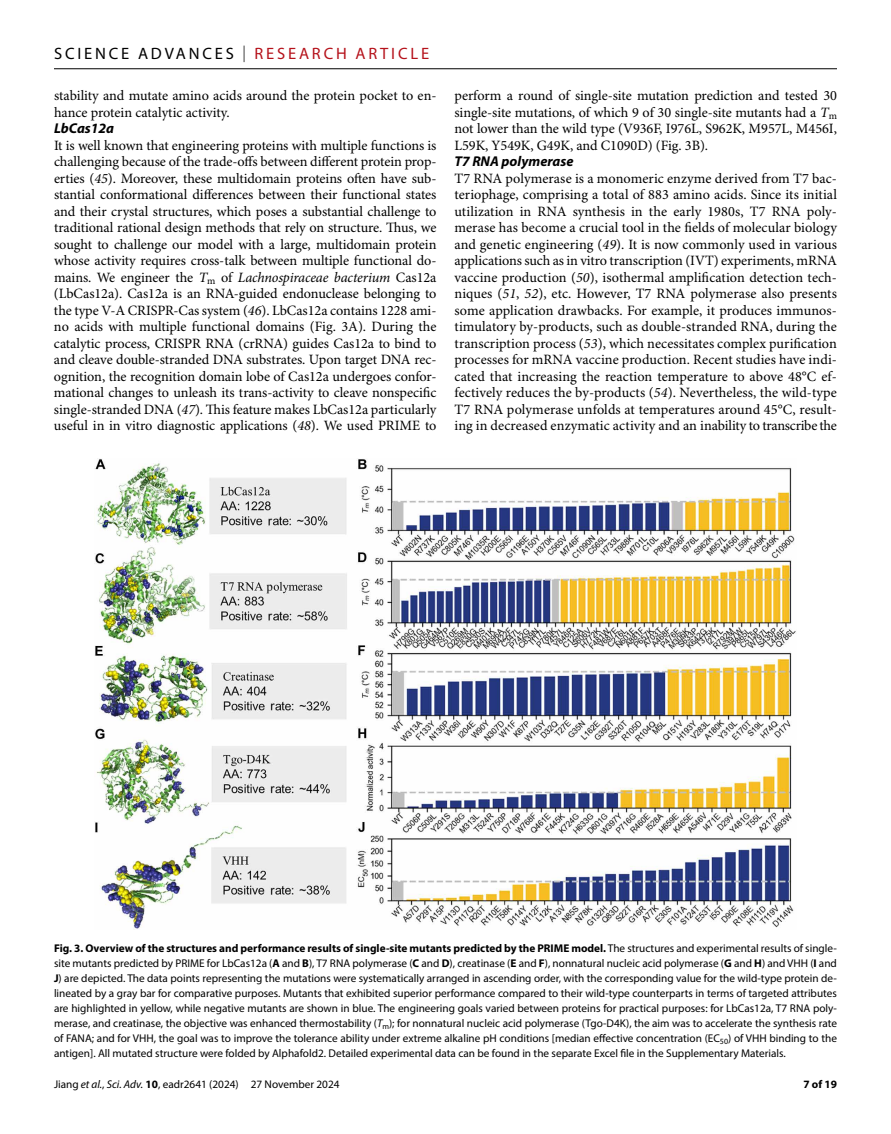
<style>
.page{position:relative;width:891px;height:1134px;background:#fff}
.page>*{position:absolute;margin:0;border:0;box-sizing:border-box;transform-origin:0 0}
.t1{font:16.5px "Myriad Pro";letter-spacing:.17em;color:#000}
.t2{font:14.25px/16.5px "Minion Pro";letter-spacing:-.005em;color:#000;text-align:justify}
.t3{font:italic 700 14.25px "Myriad Pro";color:#000}
.t4{font:11.25px/15px "Myriad Pro";color:#000}
.t5{font:700 11.25px "Myriad Pro";color:#000}
.s1{font-weight:300}
.s2{color:#b5121b}
.s3{font-style:italic}
.s4{font-weight:700}
</style>
<div class="page">
<hr style="left:54px;top:68px;width:783px;height:1px;background:#000">
<img style="left:94px;top:459px;width:702px;height:470px">
<p class="t1" style="left:54px;top:44px;width:376px">Scien ce Advan ces <span class="s1">|</span> <span class="s2">Resear ch Ar ticle</span></p>
<p class="t2" style="left:54px;top:88px;width:384px">stability and mutate amino acids around the protein pocket to en&shy;hance protein catalytic activity.</p>
<p class="t3" style="left:54px;top:119px;width:62px">LbCas12a</p>
<p class="t2" style="left:54px;top:138px;width:384px">It is well known that engineering proteins with multiple functions is challenging because of the trade-offs between different protein prop&shy;erties (<span class="s3">45</span>). Moreover, these multidomain proteins often have sub&shy;stantial conformational differences between their functional states and their crystal structures, which poses a substantial challenge to traditional rational design methods that rely on structure. Thus, we sought to challenge our model with a large, multidomain protein whose activity requires cross-talk between multiple functional do&shy;mains. We engineer the <span class="s3">T</span><sub>m</sub> of <span class="s3">Lachnospiraceae bacterium</span> Cas12a (LbCas12a). Cas12a is an RNA-guided endonuclease belonging to the type V-A CRISPR-Cas system (<span class="s3">46</span>). LbCas12a contains 1228 ami&shy;no acids with multiple functional domains (Fig. 3A). During the catalytic process, CRISPR RNA (crRNA) guides Cas12a to bind to and cleave double-stranded DNA substrates. Upon target DNA rec&shy;ognition, the recognition domain lobe of Cas12a undergoes confor&shy;mational changes to unleash its trans-activity to cleave nonspecific single-stranded DNA (<span class="s3">47</span>). This feature makes LbCas12a particularly useful in in vitro diagnostic applications (<span class="s3">48</span>). We used PRIME to</p>
<p class="t2" style="left:454px;top:88px;width:384px">perform a round of single-site mutation prediction and tested 30 single-site mutations, of which 9 of 30 single-site mutants had a <span class="s3">T</span><sub>m </sub>not lower than the wild type (V936F, I976L, S962K, M957L, M456I, L59K, Y549K, G49K, and C1090D) (Fig. 3B).</p>
<p class="t3" style="left:455px;top:152px;width:121px">T7 RNA polymerase</p>
<p class="t2" style="left:455px;top:171px;width:384px">T7 RNA polymerase is a monomeric enzyme derived from T7 bac&shy;teriophage, comprising a total of 883 amino acids. Since its initial utilization in RNA synthesis in the early 1980s, T7 RNA poly&shy;merase has become a crucial tool in the fields of molecular biology and genetic engineering (<span class="s3">49</span>). It is now commonly used in various applications such as in vitro transcription (IVT) experiments, mRNA vaccine production (<span class="s3">50</span>), isothermal amplification detection tech&shy;niques (<span class="s3">51</span>, <span class="s3">52</span>), etc. However, T7 RNA polymerase also presents some application drawbacks. For example, it produces immunos&shy;timulatory by-products, such as double-stranded RNA, during the transcription process (<span class="s3">53</span>), which necessitates complex purification processes for mRNA vaccine production. Recent studies have indi&shy;cated that increasing the reaction temperature to above 48°C ef&shy;fectively reduces the by-products (<span class="s3">54</span>). Nevertheless, the wild-type T7 RNA polymerase unfolds at temperatures around 45°C, result&shy;ing in decreased enzymatic activity and an inability to transcribe the</p>
<p class="t4" style="left:54px;top:941px;width:785px"><span class="s4">Fig. 3. Overview of the structures and performance results of single-site mutants predicted by the PRIME model.</span> The structures and experimental results of single&shy;site mutants predicted by PRIME for LbCas12a (<span class="s4">A</span> and <span class="s4">B</span>), T7 RNA polymerase (<span class="s4">C</span> and <span class="s4">D</span>), creatinase (<span class="s4">E</span> and <span class="s4">F</span>), nonnatural nucleic acid polymerase (<span class="s4">G</span> and <span class="s4">H</span>) and VHH</p>
<p class="t4" style="left:54px;top:956px;width:785px;text-align:justify;text-indent:756px">(<span class="s4">I</span> and <span class="s4">J</span>) are depicted. The data points representing the mutations were systematically arranged in ascending order, with the corresponding value for the wild-type protein de&shy;lineated by a gray bar for comparative purposes. Mutants that exhibited superior performance compared to their wild-type counterparts in terms of targeted attributes are highlighted in yellow, while negative mutants are shown in blue. The engineering goals varied between proteins for practical purposes: for LbCas12a, T7 RNA poly&shy;merase, and creatinase, the objective was enhanced thermostability (<span class="s3">T</span><sub>m</sub>); for nonnatural nucleic acid polymerase (Tgo--D4K), the aim was to accelerate the synthesis rate of FANA; and for VHH</p>
<p class="t4" style="left:154px;top:1031px;width:600px">, the goal was to improve the tolerance ability under extreme alkaline pH conditions [median effective concentration (EC<sub>50</sub>) of VHH</p>
<p class="t4" style="left:54px;top:1031px;width:785px;text-indent:715px">binding to the antigen]. All mutated structure were folded by Alphafold2. Detailed experimental data can be found in the separate Excel file in the Supplementary Materials.</p>
<p class="t4" style="left:54px;top:1076px;width:287px">Jiang <span class="s3">et al.</span>, <span class="s3">Sci. Adv.</span> <span class="s4">10</span>, eadr2641 (2024) 27 November 2024</p>
<p class="t5" style="left:803px;top:1076px;width:35px">7 of 19</p>
</div>
